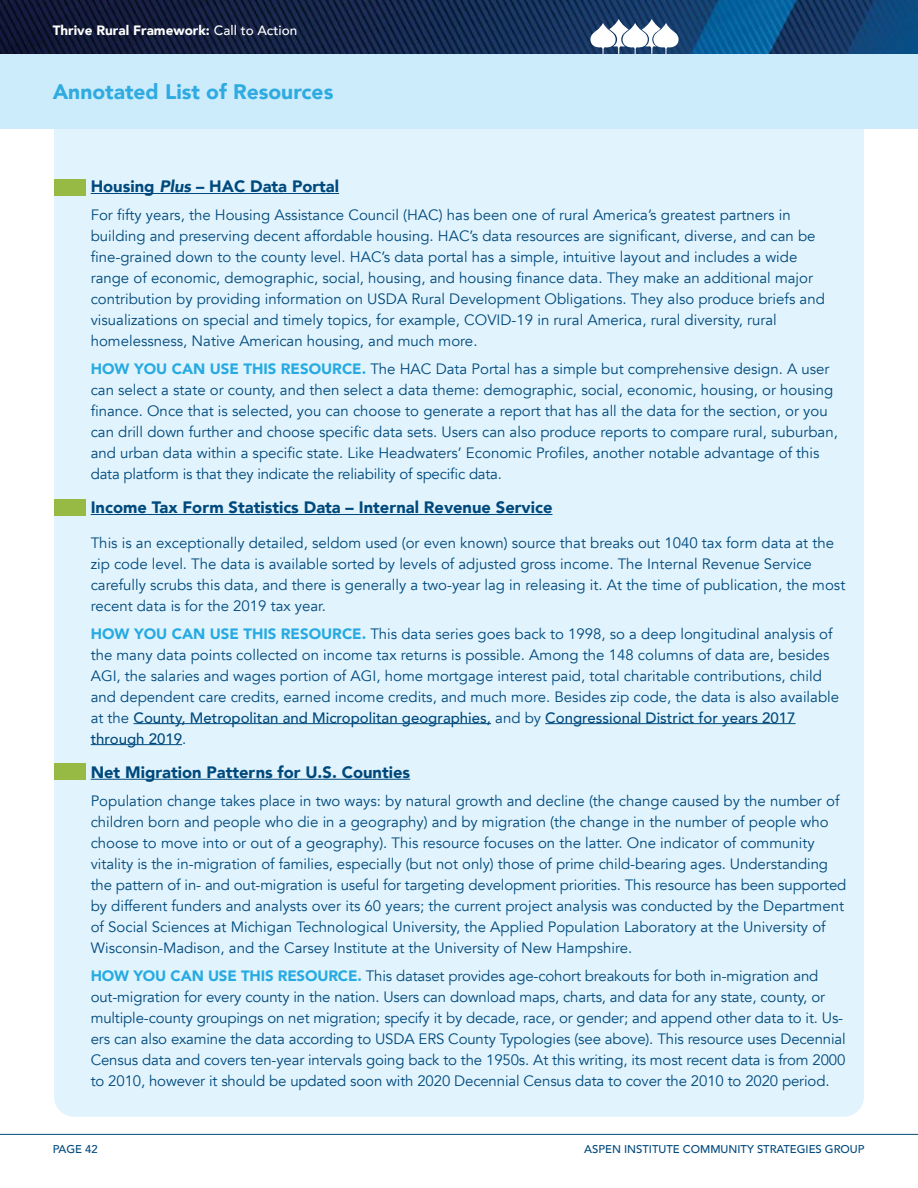
<style>
.page{position:relative;width:918px;height:1188px;background:#fff}
.page>*{position:absolute;margin:0;border:0;box-sizing:border-box;transform-origin:0 0}
.t1{font:900 21px "Avenir";color:#2fabe1}
.t2{font:900 16.5px "Avenir";color:#00497c}
.t3{font:15px/21px "Avenir";color:#00497c}
.t4{font:900 13.5px "Avenir";color:#fff}
.t5{font:500 11.25px "Avenir";color:#00497c}
.s1{font-weight:500}
.s2{font-style:italic}
.s3{font-weight:900;color:#27aae1}
</style>
<div class="page">
<img style="left:0;top:0;width:918px;height:54px">
<div style="left:54px;top:129px;width:810px;height:988px;background:#e1f4fd"></div>
<div style="left:0;top:54px;width:918px;height:75px;background:#ccecfc"></div>
<hr style="left:91px;top:193px;width:248px;height:1px;background:#00497c">
<hr style="left:91px;top:514px;width:461px;height:1px;background:#00497c">
<hr style="left:133px;top:723px;width:358px;height:1px;background:#00497c">
<hr style="left:545px;top:723px;width:251px;height:1px;background:#00497c">
<hr style="left:91px;top:744px;width:91px;height:1px;background:#00497c">
<hr style="left:91px;top:779px;width:319px;height:1px;background:#00497c">
<div style="left:54px;top:179px;width:31px;height:17px;background:#96ba43"></div>
<div style="left:54px;top:499px;width:31px;height:17px;background:#96ba43"></div>
<div style="left:54px;top:764px;width:31px;height:16px;background:#96ba43"></div>
<hr style="left:0;top:1134px;width:918px;height:1px;background:#00497c">
<svg style="left:590px;top:19px;width:89px;height:35px"></svg>
<p class="t4" style="left:53px;top:19px;width:246px">Thrive Rural Framework: <span class="s1">Call to Action</span></p>
<h1 class="t1" style="left:53px;top:73px;width:282px">Annotated List of Resources</h1>
<p class="t2" style="left:91px;top:172px;width:250px">Housing <span class="s2">Plus</span> – HAC Data Portal</p>
<p class="t3" style="left:91px;top:205px;width:736px">For fifty years, the Housing Assistance Council (HAC) has been one of rural America’s greatest partners in building and preserving decent affordable housing. HAC’s data resources are significant, diverse, and can be fine-grained down to the county level. HAC’s data portal has a simple, intuitive layout and includes a wide range of economic, demographic, social, housing, and housing finance data. They make an additional major contribution by providing information on USDA Rural Development Obligations. They also produce briefs and visualizations on special and timely topics, for example, COVID-19 in rural America, rural diversity, rural homelessness, Native American housing, and much more.</p>
<p class="t3" style="left:91px;top:358px;width:749px"><span class="s3">HOW YOU CAN USE THIS RESOURCE.</span> The HAC Data Portal has a simple but comprehensive design. A user can select a state or county, and then select a data theme: demographic, social, economic, housing, or housing finance. Once that is selected, you can choose to generate a report that has all the data for the section, or you can drill down further and choose specific data sets. Users can also produce reports to compare rural, suburban, and urban data within a specific state. Like Headwaters’ Economic Profiles, another notable advantage of this data platform is that they indicate the reliability of specific data.</p>
<p class="t2" style="left:91px;top:493px;width:463px">Income Tax Form Statistics Data – Internal Revenue Service</p>
<p class="t3" style="left:91px;top:532px;width:756px">This is an exceptionally detailed, seldom used (or even known) source that breaks out 1040 tax form data at the zip code level. The data is available sorted by levels of adjusted gross income. The Internal Revenue Service carefully scrubs this data, and there is generally a two-year lag in releasing it. At the time of publication, the most recent data is for the 2019 tax year.</p>
<p class="t3" style="left:91px;top:623px;width:750px"><span class="s3">HOW YOU CAN USE THIS RESOURCE.</span> This data series goes back to 1998, so a deep longitudinal analysis of the many data points collected on income tax returns is possible. Among the 148 columns of data are, besides AGI, the salaries and wages portion of AGI, home mortgage interest paid, total charitable contributions, child and dependent care credits, earned income credits, and much more. Besides zip code, the data is also available at the <span class="s1">County, Metropolitan and Micropolitan geographies,</span> and by <span class="s1">Congressional District for years 2017 through 2019</span>.</p>
<p class="t2" style="left:91px;top:758px;width:321px">Net Migration Patterns for U.S. Counties</p>
<p class="t3" style="left:91px;top:790px;width:757px">Population change takes place in two ways: by natural growth and decline (the change caused by the number of children born and people who die in a geography) and by migration (the change in the number of people who choose to move into or out of a geography). This resource focuses on the latter. One indicator of community vitality is the in-migration of families, especially (but not only) those of prime child-bearing ages. Understanding the pattern of in- and out-migration is useful for targeting development priorities. This resource has been supported by different funders and analysts over its 60 years; the current project analysis was conducted by the Department of Social Sciences at Michigan Technological University, the Applied Population Laboratory at the University of Wisconsin-Madison, and the Carsey Institute at the University of New Hampshire.</p>
<p class="t3" style="left:91px;top:965px;width:757px"><span class="s3">HOW YOU CAN USE THIS RESOURCE.</span> This dataset provides age-cohort breakouts for both in-migration and out-migration for every county in the nation. Users can download maps, charts, and data for any state, county, or multiple-county groupings on net migration; specify it by decade, race, or gender; and append other data to it. Us&shy;ers can also examine the data according to USDA ERS County Typologies (see above). This resource uses Decennial Census data and covers ten-year intervals going back to the 1950s. At this writing, its most recent data is from 2000 to 2010, however it should be updated soon with 2020 Decennial Census data to cover the 2010 to 2020 period.</p>
<p class="t5" style="left:53px;top:1140px;width:47px">PAGE 42</p>
<p class="t5" style="left:584px;top:1140px;width:282px">ASPEN INSTITUTE COMMUNITY STRATEGIES GROUP</p>
</div>
